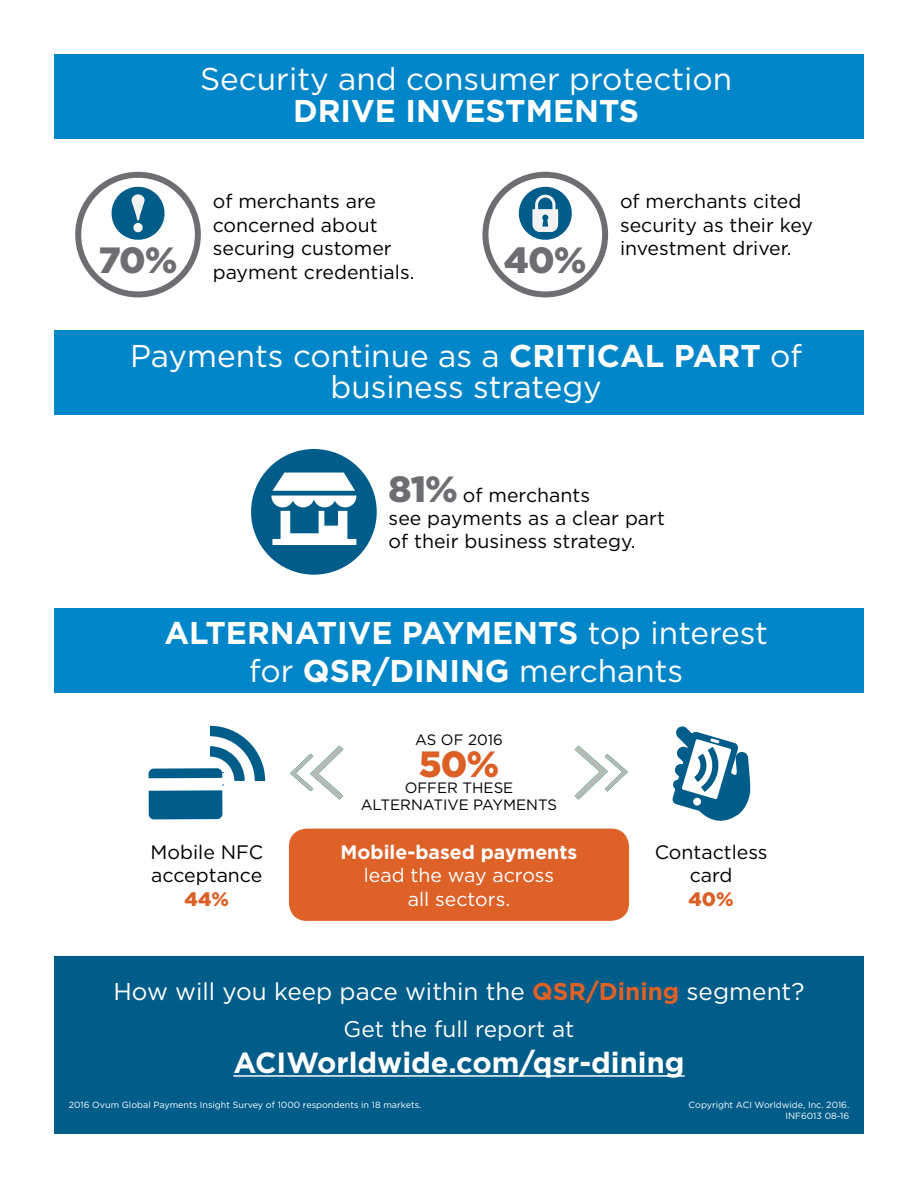
<style>
.page{position:relative;width:918px;height:1188px;background:#fff}
.page>*{position:absolute;margin:0;border:0;box-sizing:border-box;transform-origin:0 0}
.t1{font:900 36.45px "Gotham";color:#6d6e71}
.t2{font:900 36.45px "Gotham";color:#dc6026}
.t3{font:31.5px/31.5px "Gotham";color:#fff;text-align:center}
.t4{font:700 31.5px/37.8px "Gotham";color:#fff;text-align:center}
.t5{font:700 29.1px "Gotham";color:#fff}
.t6{font:24.3px "Gotham";color:#fff}
.t7{font:22.65px "Gotham";color:#fff}
.t8{font:19.5px/23.4px "Gotham";color:#000}
.t9{font:19.5px/23.4px "Gotham";color:#fff;text-align:center}
.t10{font:700 19.5px "Gotham";color:#fff}
.t11{font:900 19.5px "Gotham";color:#dc6026}
.t12{font:15px/16.5px "Gotham";color:#000;text-align:center}
.t13{font:9px/10.8px "Gotham";color:#fff;text-align:right}
.s1{font-weight:700}
.s2{font-weight:900;font-size:36.45px;color:#6d6e71}
.s3{font-weight:400}
.s4{font-weight:700;color:#de6128}
</style>
<div class="page">
<div style="left:54px;top:956px;width:810px;height:178px;background:#005c89"></div>
<hr style="left:233px;top:1075px;width:452px;height:2px;background:#fff">
<div style="left:482px;top:172px;width:126px;height:125px;border:6px solid #6d6e71;border-radius:50%"></div>
<svg style="left:516px;top:184px;width:58px;height:56px"></svg>
<div style="left:75px;top:172px;width:126px;height:125px;border:6px solid #6d6e71;border-radius:50%"></div>
<svg style="left:109px;top:184px;width:58px;height:56px"></svg>
<div style="left:149px;top:790px;width:73px;height:29px;background:#005c89"></div>
<svg style="left:149px;top:726px;width:116px;height:55px"></svg>
<svg style="left:672px;top:726px;width:78px;height:95px"></svg>
<svg style="left:575px;top:746px;width:30px;height:54px"></svg>
<img style="left:605px;top:754px;width:23px;height:38px">
<svg style="left:310px;top:746px;width:33px;height:54px"></svg>
<img style="left:290px;top:754px;width:23px;height:37px">
<div style="left:289px;top:829px;width:340px;height:92px;background:#de6128;border-radius:18px"></div>
<div style="left:54px;top:54px;width:810px;height:84px;background:#0086c9"></div>
<div style="left:54px;top:331px;width:810px;height:84px;background:#0086c9"></div>
<div style="left:54px;top:608px;width:810px;height:84px;background:#0086c9"></div>
<div style="left:251px;top:449px;width:126px;height:126px;background:#005c89;border-radius:50%"></div>
<svg style="left:271px;top:473px;width:85px;height:72px"></svg>
<h2 class="t3" style="left:200px;top:63px;width:534px">Security and consumer protection</h2>
<h2 class="t4" style="left:293px;top:91px;width:347px">DRIVE INVESTMENTS</h2>
<p class="t8" style="left:213px;top:189px;width:203px">of merchants are concerned about securing customer payment credentials.</p>
<p class="t8" style="left:620px;top:189px;width:195px">of merchants cited security as their key investment driver.</p>
<h1 class="t1" style="left:98px;top:235px;width:81px">70%</h1>
<h1 class="t1" style="left:504px;top:235px;width:84px">40%</h1>
<h2 class="t3" style="left:130px;top:339px;width:674px">Payments continue as a <span class="s1">CRITICAL PART</span> of business strategy</h2>
<p class="t8" style="left:389px;top:483px;width:278px"><span class="s2">81%</span> of merchants<br>see payments as a clear part of their business strategy.</p>
<h2 class="t4" style="left:164px;top:614px;width:605px">ALTERNATIVE PAYMENTS <span class="s3">top interest for</span> QSR/DINING <span class="s3">merchants</span></h2>
<p class="t8" style="left:151px;top:840px;width:114px">Mobile NFC acceptance</p>
<p class="t11" style="left:185px;top:886px;width:46px">44%</p>
<p class="t12" style="left:415px;top:732px;width:89px">AS OF 2016</p>
<h1 class="t2" style="left:419px;top:739px;width:82px">50%</h1>
<p class="t12" style="left:361px;top:780px;width:198px">OFFER THESE<br>ALTERNATIVE PAYMENTS</p>
<p class="t10" style="left:341px;top:839px;width:238px">Mobile-based payments</p>
<p class="t9" style="left:364px;top:863px;width:192px">lead the way across all sectors.</p>
<p class="t8" style="left:655px;top:840px;width:114px;text-align:center">Contactless card</p>
<p class="t11" style="left:689px;top:886px;width:47px">40%</p>
<p class="t6" style="left:113px;top:976px;width:693px">How will you keep pace within the <span class="s4">QSR/Dining</span> segment?</p>
<p class="t7" style="left:344px;top:1014px;width:232px">Get the full report at</p>
<h3 class="t5" style="left:233px;top:1043px;width:453px">ACIWorldwide.com/qsr-dining</h3>
<p class="t13" style="left:69px;top:1100px;width:354px">2016 Ovum Global Payments Insight Survey of 1000 respondents in 18 markets.</p>
<p class="t13" style="left:689px;top:1100px;width:162px">Copyright ACI Worldwide, Inc. 2016.<br>INF6013 08-16</p>
</div>
